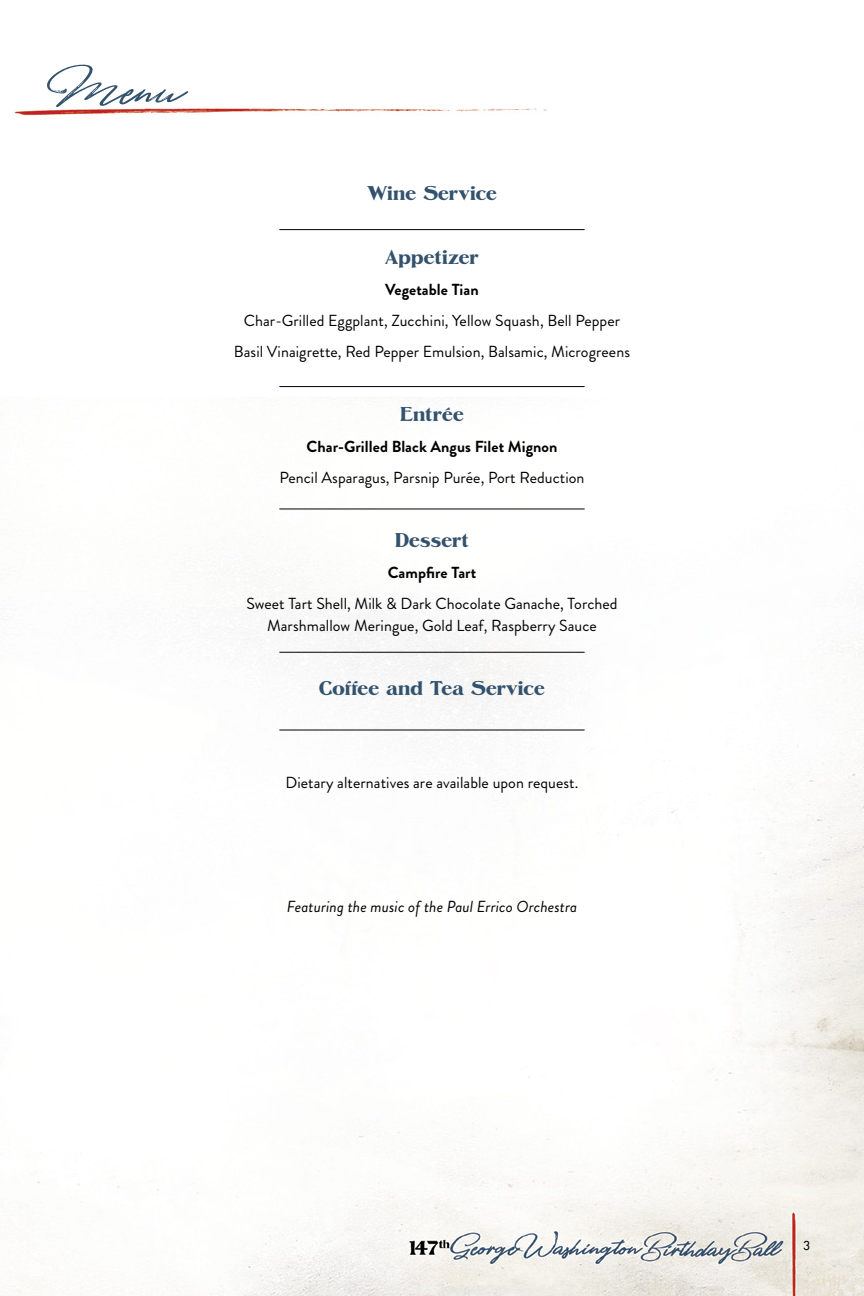
<style>
.page{position:relative;width:864px;height:1296px;background:#fff}
.page>*{position:absolute;margin:0;border:0;box-sizing:border-box;transform-origin:0 0}
.t1{font:italic 68px "Belfast";color:#33526d}
.t2{font:20px "BN Brick House";letter-spacing:.01em;color:#33526d}
.t3{font:16px/31px "Brandon Grotesque";letter-spacing:.005em;color:#000;text-align:center}
.t4{font:700 16px "Brandon Grotesque";letter-spacing:.005em;color:#000}
.t5{font:italic 16px "Brandon Grotesque";letter-spacing:.005em;color:#000}
.t6{font:500 12px "Futura Std";color:#000}
</style>
<div class="page">
<img style="left:0;top:108px;width:864px;height:1188px">
<hr style="left:279px;top:229px;width:306px;height:1px;background:#000">
<hr style="left:279px;top:386px;width:306px;height:1px;background:#000">
<hr style="left:279px;top:509px;width:306px;height:1px;background:#000">
<hr style="left:279px;top:652px;width:306px;height:1px;background:#000">
<hr style="left:279px;top:730px;width:306px;height:1px;background:#000">
<h1 class="t1" style="left:52px;top:52px;width:136px">Menu</h1>
<p class="t2" style="left:367px;top:182px;width:131px">Wine Service</p>
<p class="t2" style="left:385px;top:246px;width:95px">Appetizer</p>
<p class="t4" style="left:385px;top:279px;width:95px">Vegetable Tian</p>
<p class="t3" style="left:234px;top:306px;width:398px">Char-Grilled Eggplant, Zucchini, Yellow Squash, Bell Pepper<br>Basil Vinaigrette, Red Pepper Emulsion, Balsamic, Microgreens</p>
<p class="t2" style="left:400px;top:403px;width:65px">Entrée</p>
<p class="t4" style="left:307px;top:436px;width:252px">Char-Grilled Black Angus Filet Mignon</p>
<p class="t3" style="left:279px;top:463px;width:307px">Pencil Asparagus, Parsnip Purée, Port Reduction</p>
<p class="t2" style="left:395px;top:529px;width:75px">Dessert</p>
<p class="t4" style="left:388px;top:562px;width:90px">Campfire Tart</p>
<p class="t3" style="left:246px;top:593px;width:373px;line-height:22px">Sweet Tart Shell, Milk &amp; Dark Chocolate Ganache, Torched<br>Marshmallow Meringue, Gold Leaf, Raspberry Sauce</p>
<p class="t2" style="left:319px;top:677px;width:227px">Coffee and Tea Service</p>
<p class="t3" style="left:286px;top:768px;width:294px">Dietary alternatives are available upon request.</p>
<p class="t5" style="left:287px;top:896px;width:292px">Featuring the music of the Paul Errico Orchestra</p>
<p class="t6" style="left:803px;top:1238px;width:8px">3</p>
</div>
